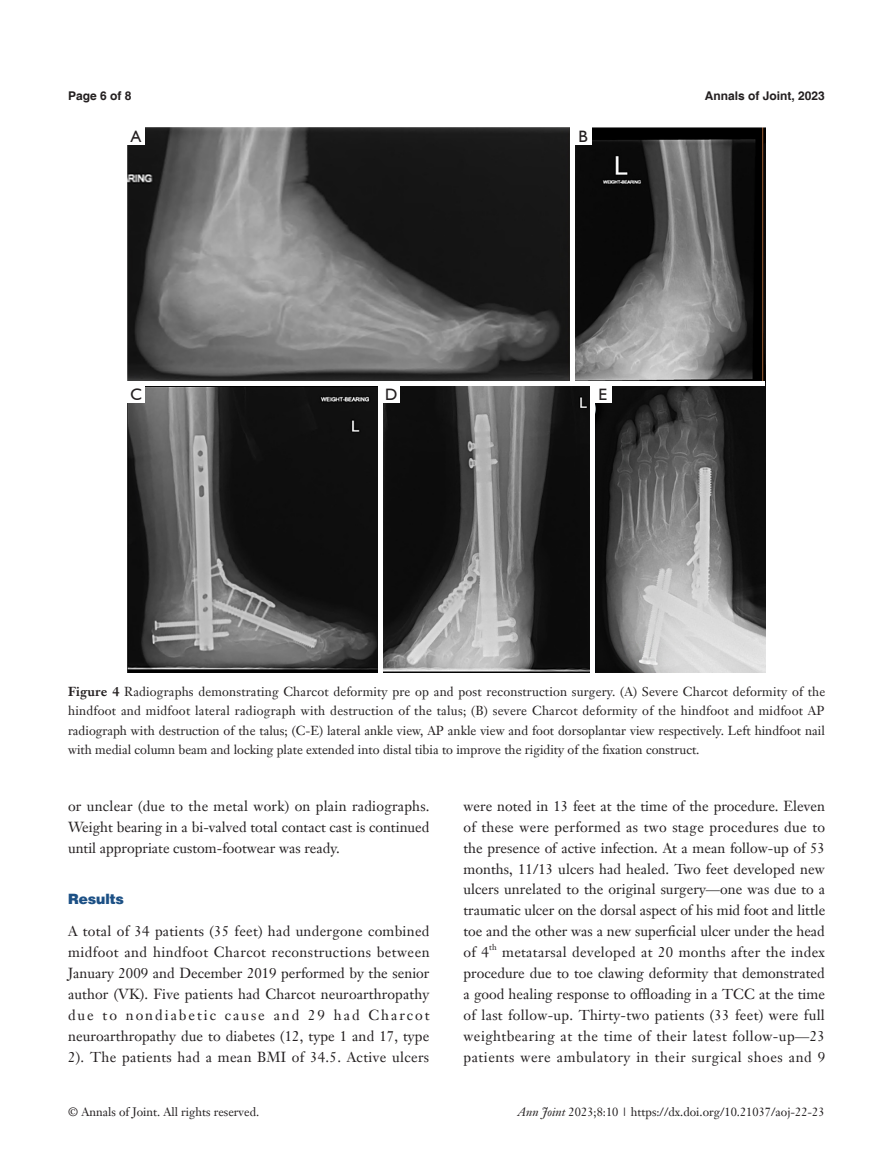
<style>
.page{position:relative;width:893px;height:1170px;background:#fff}
.page>*{position:absolute;margin:0;border:0;box-sizing:border-box;transform-origin:0 0}
.t1{font:16.5px "Humanist 521 BT";color:#231f20}
.t2{font:14.25px/20.9px "Janson Text LT";letter-spacing:.005em;color:#231f20;text-align:justify}
.t3{font:900 14.25px "Helvetica";color:#1c5085}
.t4{font:12.75px/19.5px "Janson Text LT";color:#231f20;text-align:justify}
.t5{font:12px "Janson Text LT";color:#231f20}
.t6{font:700 12px "Helvetica";color:#231f20}
.t7{font:8.25px "Janson Text LT";color:#231f20}
.s1{font-weight:700}
.s2{font-style:italic}
</style>
<div class="page">
<img style="left:128px;top:128px;width:637px;height:544px">
<div style="left:128px;top:128px;width:17px;height:17px;background:#fff"></div>
<div style="left:128px;top:386px;width:17px;height:17px;background:#fff"></div>
<div style="left:575px;top:128px;width:17px;height:17px;background:#fff"></div>
<div style="left:383px;top:386px;width:17px;height:17px;background:#fff"></div>
<div style="left:595px;top:386px;width:17px;height:17px;background:#fff"></div>
<div style="left:570px;top:128px;width:5px;height:256px;background:#fff"></div>
<hr style="left:379px;top:384px;width:4px;height:288px;background:#fff">
<div style="left:590px;top:384px;width:5px;height:288px;background:#fff"></div>
<div style="left:128px;top:381px;width:637px;height:5px;background:#fff"></div>
<p class="t6" style="left:68px;top:88px;width:65px">Page 6 of 8</p>
<p class="t6" style="left:705px;top:88px;width:122px">Annals of Joint, 2023</p>
<p class="t1" style="left:131px;top:126px;width:12px">A</p>
<p class="t1" style="left:130px;top:384px;width:13px">C</p>
<p class="t1" style="left:578px;top:126px;width:11px">B</p>
<p class="t1" style="left:385px;top:384px;width:14px">D</p>
<p class="t1" style="left:599px;top:384px;width:10px">E</p>
<p class="t4" style="left:68px;top:681px;width:759px"><span class="s1">Figure 4</span> Radiographs demonstrating Charcot deformity pre op and post reconstruction surgery. (A) Severe Charcot deformity of the hindfoot and midfoot lateral radiograph with destruction of the talus; (B) severe Charcot deformity of the hindfoot and midfoot AP radiograph with destruction of the talus; (C-E) lateral ankle view, AP ankle view and foot dorsoplantar view respectively. Left hindfoot nail with medial column beam and locking plate extended into distal tibia to improve the rigidity of the fixation construct.</p>
<p class="t2" style="left:68px;top:795px;width:363px">or unclear (due to the metal work) on plain radiographs.<br>Weight bearing in a bi-valved total contact cast is continued until appropriate custom-footwear was ready.</p>
<p class="t3" style="left:68px;top:890px;width:58px">Results</p>
<p class="t2" style="left:68px;top:920px;width:363px">A total of 34 patients (35 feet) had undergone combined midfoot and hindfoot Charcot reconstructions between January 2009 and December 2019 performed by the senior author (VK). Five patients had Charcot neuroarthropathy due to nondiabetic cause and 29 had Charcot neuroarthropathy due to diabetes (12, type 1 and 17, type 2). The patients had a mean BMI of 34.5. Active ulcers</p>
<p class="t2" style="left:463px;top:795px;width:363px">were noted in 13 feet at the time of the procedure. Eleven of these were performed as two stage procedures due to the presence of active infection. At a mean follow-up of 53 months, 11/13 ulcers had healed. Two feet developed new ulcers unrelated to the original surgery—one was due to a traumatic ulcer on the dorsal aspect of his mid foot and little toe and the other was a new superficial ulcer under the head of 4</p>
<p class="t7" style="left:489px;top:942px;width:9px">th</p>
<p class="t2" style="left:463px;top:941px;width:363px;text-indent:39px">metatarsal developed at 20 months after the index procedure due to toe clawing deformity that demonstrated a good healing response to offloading in a TCC at the time of last follow-up. Thirty-two patients (33 feet) were full weightbearing at the time of their latest follow-up—23 patients were ambulatory in their surgical shoes and 9</p>
<p class="t5" style="left:68px;top:1104px;width:192px">© Annals of Joint. All rights reserved.</p>
<p class="t5" style="left:518px;top:1104px;width:308px"><span class="s2">Ann Joint</span> 2023;8:10 | https://dx.doi.org/10.21037/aoj-22-23</p>
</div>
